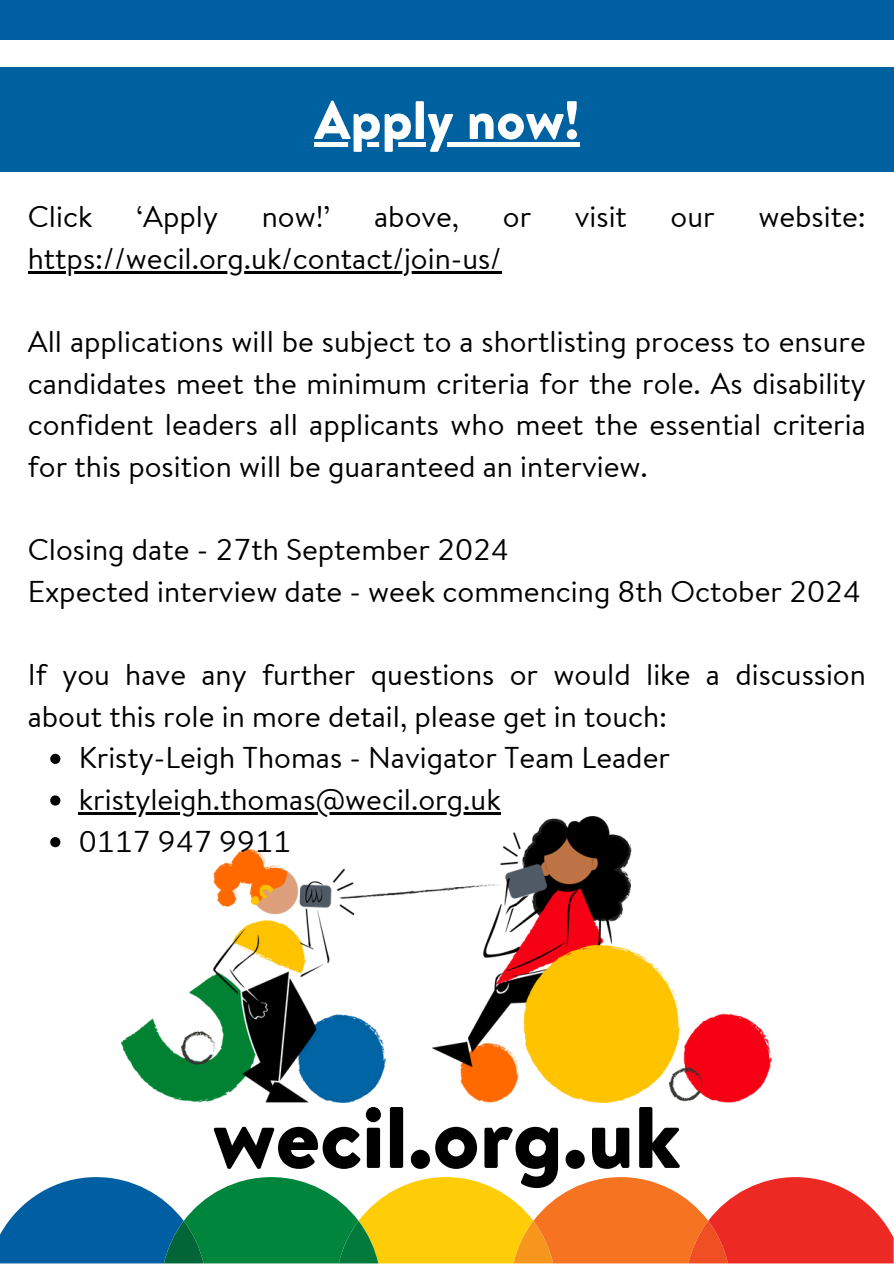
<style>
.page{position:relative;width:894px;height:1264px;background:#fff}
.page>*{position:absolute;margin:0;border:0;box-sizing:border-box;transform-origin:0 0}
.t1{font:900 87px "Brandon Text Office";color:#000}
.t2{font:900 54px "Brandon Text Office";color:#fff}
.t3{font:30px/41.7px "Brandon Text Office";color:#000}
</style>
<div class="page">
<img style="left:122px;top:816px;width:649px;height:286px">
<hr style="left:28px;top:271px;width:473px;height:2px;background:#000">
<svg style="left:50px;top:753px;width:10px;height:11px"></svg>
<svg style="left:50px;top:795px;width:10px;height:10px"></svg>
<hr style="left:79px;top:812px;width:421px;height:2px;background:#000">
<svg style="left:50px;top:837px;width:10px;height:10px"></svg>
<div style="left:0;top:0;width:893px;height:40px;background:#005fa2"></div>
<svg style="left:0;top:1177px;width:893px;height:86px"></svg>
<div style="left:0;top:67px;width:893px;height:104px;background:#0061a1"></div>
<svg style="left:314px;top:142px;width:265px;height:5px"></svg>
<p class="t2" style="left:314px;top:81px;width:266px">Apply now!</p>
<p class="t3" style="left:28px;top:195px;width:66px">Click</p>
<p class="t3" style="left:136px;top:195px;width:83px">‘Apply</p>
<p class="t3" style="left:262px;top:195px;width:70px">now!’</p>
<p class="t3" style="left:374px;top:195px;width:86px">above,</p>
<p class="t3" style="left:502px;top:195px;width:30px">or</p>
<p class="t3" style="left:574px;top:195px;width:54px">visit</p>
<p class="t3" style="left:670px;top:195px;width:46px">our</p>
<p class="t3" style="left:758px;top:195px;width:109px">website:</p>
<p class="t3" style="left:28px;top:237px;width:475px">https://wecil.org.uk/contact/join-us/</p>
<p class="t3" style="left:28px;top:320px;width:839px">All applications will be subject to a shortlisting process to ensure candidates meet the minimum criteria for the role. As disability</p>
<p class="t3" style="left:28px;top:403px;width:839px">confident leaders all applicants who meet the essential criteria for this position will be guaranteed an interview.</p>
<p class="t3" style="left:28px;top:528px;width:834px">Closing date - 27th September 2024<br>Expected interview date - week commencing 8th October 2024</p>
<p class="t3" style="left:28px;top:653px;width:839px">If you have any further questions or would like a discussion about this role in more detail, please get in touch:</p>
<p class="t3" style="left:79px;top:736px;width:592px">Kristy-Leigh Thomas - Navigator Team Leader</p>
<p class="t3" style="left:79px;top:778px;width:423px">kristyleigh.thomas@wecil.org.uk</p>
<p class="t3" style="left:79px;top:819px;width:214px">0117 947 9911</p>
<p class="t1" style="left:212px;top:1075px;width:469px">wecil.org.uk</p>
</div>
